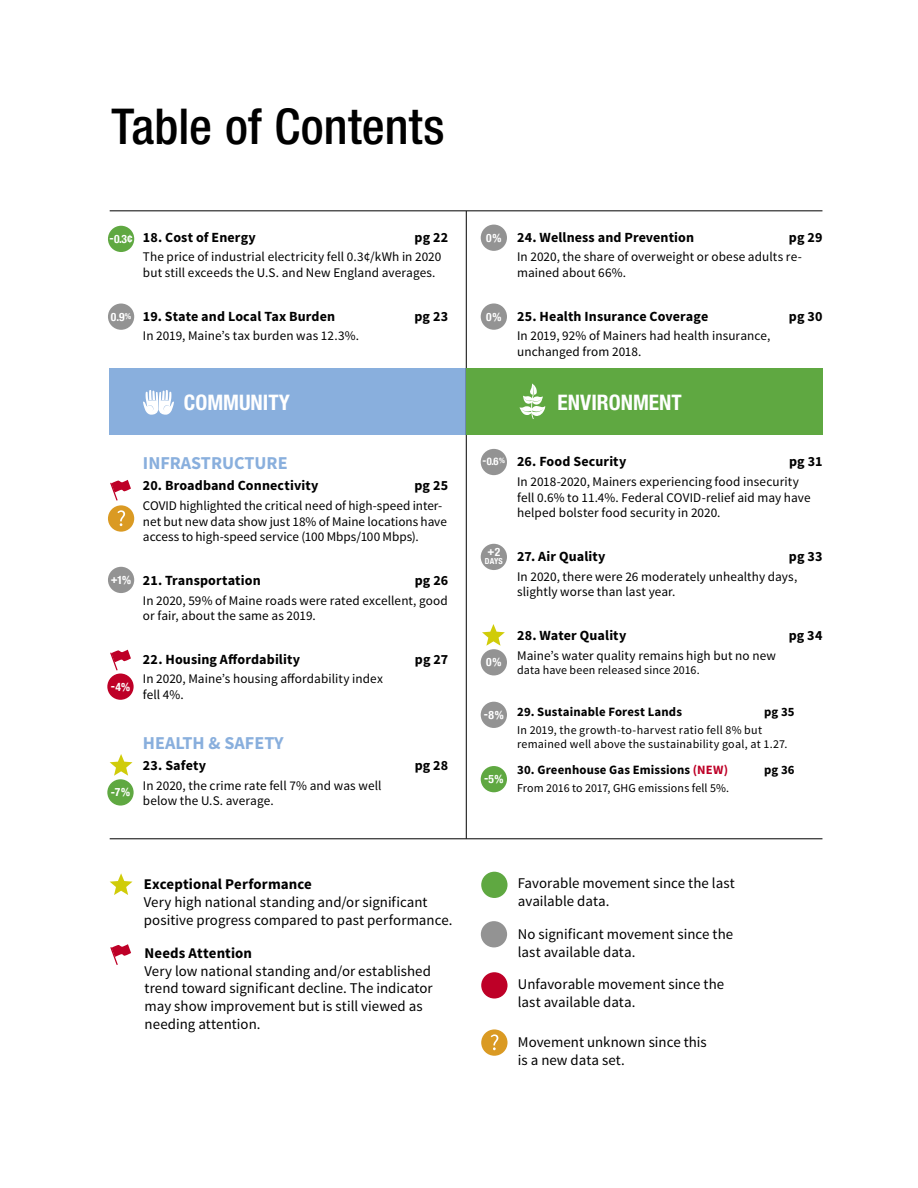
<style>
.page{position:relative;width:918px;height:1188px;background:#fff}
.page>*{position:absolute;margin:0;border:0;box-sizing:border-box;transform-origin:0 0}
.t1{font:500 condensed 49.5px "Helvetica Neue";color:#000}
.t2{font:700 condensed 21.45px "Helvetica Neue";color:#fff}
.t3{font:700 18.15px "Source Sans Pro";color:#89afdd}
.t4{font:14.85px/17.9px "Source Sans Pro";color:#000}
.t5{font:700 14.85px "Source Sans Pro";letter-spacing:.005em;color:#000}
.t6{font:700 14.1px "Source Sans Pro";letter-spacing:.01em;color:#000}
.t7{font:13.2px/15.6px "Source Sans Pro";letter-spacing:.005em;color:#000}
.t8{font:700 12.75px "Source Sans Pro";letter-spacing:.015em;color:#000}
.t9{font:12px/14.2px "Source Sans Pro";letter-spacing:.015em;color:#000}
.t10{font:700 condensed 11.55px "Helvetica Neue";color:#fff}
.t11{font:700 condensed 10.5px "Helvetica Neue";color:#fff}
.t12{font:700 condensed 8.25px "Helvetica Neue";color:#fff}
.s1{font-size:8.25px}
.s2{font-size:7.5px}
.s3{color:#be0027}
</style>
<div class="page">
<hr style="left:110px;top:839px;width:712px;height:1px;background:#000">
<div style="left:110px;top:368px;width:356px;height:67px;background:#89afdd"></div>
<svg style="left:143px;top:390px;width:31px;height:25px"></svg>
<hr style="left:466px;top:211px;width:1px;height:628px;background:#000">
<svg style="left:110px;top:944px;width:21px;height:21px"></svg>
<div style="left:481px;top:872px;width:27px;height:26px;background:#5fa841;border-radius:50%"></div>
<div style="left:481px;top:921px;width:26px;height:26px;background:#939393;border-radius:50%"></div>
<div style="left:481px;top:972px;width:27px;height:27px;background:#be0027;border-radius:50%"></div>
<div style="left:481px;top:1029px;width:27px;height:27px;background:#da9a23;border-radius:50%"></div>
<svg style="left:491px;top:1034px;width:7px;height:16px"></svg>
<svg style="left:110px;top:480px;width:21px;height:21px"></svg>
<svg style="left:110px;top:650px;width:21px;height:20px"></svg>
<div style="left:108px;top:567px;width:26px;height:26px;background:#939393;border-radius:50%"></div>
<div style="left:107px;top:674px;width:27px;height:26px;background:#be0027;border-radius:50%"></div>
<div style="left:107px;top:779px;width:27px;height:27px;background:#5fa841;border-radius:50%"></div>
<div style="left:481px;top:225px;width:26px;height:26px;background:#939393;border-radius:50%"></div>
<div style="left:481px;top:303px;width:26px;height:27px;background:#939393;border-radius:50%"></div>
<div style="left:481px;top:449px;width:26px;height:26px;background:#939393;border-radius:50%"></div>
<div style="left:481px;top:649px;width:26px;height:26px;background:#939393;border-radius:50%"></div>
<div style="left:481px;top:702px;width:26px;height:26px;background:#939393;border-radius:50%"></div>
<div style="left:481px;top:766px;width:26px;height:26px;background:#5fa841;border-radius:50%"></div>
<div style="left:481px;top:544px;width:26px;height:26px;background:#939393;border-radius:50%"></div>
<div style="left:108px;top:505px;width:26px;height:27px;background:#da9a23;border-radius:50%"></div>
<svg style="left:117px;top:510px;width:8px;height:16px"></svg>
<div style="left:108px;top:226px;width:26px;height:26px;background:#5fa841;border-radius:50%"></div>
<div style="left:108px;top:304px;width:26px;height:26px;background:#939393;border-radius:50%"></div>
<div style="left:466px;top:368px;width:357px;height:67px;background:#5fa841"></div>
<svg style="left:520px;top:383px;width:26px;height:36px"></svg>
<svg style="left:110px;top:754px;width:23px;height:22px"></svg>
<svg style="left:110px;top:873px;width:23px;height:22px"></svg>
<svg style="left:482px;top:624px;width:23px;height:22px"></svg>
<hr style="left:110px;top:211px;width:712px;height:1px;background:#000">
<h1 class="t1" style="left:112px;top:96px;width:335px">Table of Contents</h1>
<p class="t10" style="left:109px;top:229px;width:25px">-0.3¢</p>
<p class="t10" style="left:111px;top:307px;width:22px">0.9<span class="s1">%</span></p>
<p class="t6" style="left:143px;top:228px;width:114px">18. Cost of Energy</p>
<p class="t6" style="left:415px;top:228px;width:35px">pg 22</p>
<p class="t7" style="left:143px;top:249px;width:300px">The price of industrial electricity fell 0.3¢/kWh in 2020 but still exceeds the U.S. and New England averages.</p>
<p class="t6" style="left:143px;top:307px;width:194px">19. State and Local Tax Burden</p>
<p class="t6" style="left:415px;top:307px;width:35px">pg 23</p>
<p class="t7" style="left:143px;top:328px;width:218px">In 2019, Maine’s tax burden was 12.3%.</p>
<h2 class="t2" style="left:184px;top:389px;width:108px">COMMUNITY</h2>
<p class="t10" style="left:111px;top:570px;width:22px">+1%</p>
<p class="t10" style="left:111px;top:677px;width:21px">-4%</p>
<p class="t10" style="left:111px;top:783px;width:21px">-7%</p>
<h3 class="t3" style="left:143px;top:451px;width:146px">INFRASTRUCTURE</h3>
<p class="t6" style="left:143px;top:477px;width:177px">20. Broadband Connectivity</p>
<p class="t6" style="left:415px;top:477px;width:35px">pg 25</p>
<p class="t7" style="left:143px;top:498px;width:305px">COVID highlighted the critical need of high-speed inter&shy;net but new data show just 18% of Maine locations have access to high-speed service (100 Mbps/100 Mbps).</p>
<p class="t6" style="left:143px;top:571px;width:119px">21. Transportation</p>
<p class="t6" style="left:415px;top:571px;width:35px">pg 26</p>
<p class="t7" style="left:143px;top:593px;width:307px">In 2020, 59% of Maine roads were rated excellent, good or fair, about the same as 2019.</p>
<p class="t6" style="left:143px;top:650px;width:159px">22. Housing Affordability</p>
<p class="t6" style="left:415px;top:650px;width:35px">pg 27</p>
<p class="t7" style="left:143px;top:671px;width:242px">In 2020, Maine’s housing affordability index fell 4%.</p>
<h3 class="t3" style="left:143px;top:731px;width:142px">HEALTH &amp; SAFETY</h3>
<p class="t6" style="left:143px;top:756px;width:65px">23. Safety</p>
<p class="t6" style="left:415px;top:756px;width:35px">pg 28</p>
<p class="t7" style="left:143px;top:778px;width:240px">In 2020, the crime rate fell 7% and was well below the U.S. average.</p>
<p class="t5" style="left:144px;top:875px;width:170px">Exceptional Performance</p>
<p class="t4" style="left:144px;top:893px;width:310px">Very high national standing and/or significant positive progress compared to past performance.</p>
<p class="t5" style="left:145px;top:943px;width:109px">Needs Attention</p>
<p class="t4" style="left:145px;top:962px;width:290px">Very low national standing and/or established trend toward significant decline. The indicator may show improvement but is still viewed as needing attention.</p>
<p class="t10" style="left:486px;top:228px;width:17px">0%</p>
<p class="t10" style="left:486px;top:307px;width:17px">0%</p>
<p class="t6" style="left:517px;top:228px;width:179px">24. Wellness and Prevention</p>
<p class="t6" style="left:789px;top:228px;width:35px">pg 29</p>
<p class="t7" style="left:517px;top:249px;width:286px">In 2020, the share of overweight or obese adults re&shy;mained about 66%.</p>
<p class="t6" style="left:517px;top:307px;width:193px">25. Health Insurance Coverage</p>
<p class="t6" style="left:789px;top:307px;width:35px">pg 30</p>
<p class="t7" style="left:517px;top:328px;width:255px">In 2019, 92% of Mainers had health insurance, unchanged from 2018.</p>
<h2 class="t2" style="left:558px;top:389px;width:126px">ENVIRONMENT</h2>
<p class="t11" style="left:483px;top:452px;width:24px">-0.6<span class="s2">%</span></p>
<p class="t10" style="left:487px;top:542px;width:14px">+2</p>
<p class="t12" style="left:485px;top:555px;width:19px">DAYS</p>
<p class="t10" style="left:486px;top:653px;width:17px">0%</p>
<p class="t10" style="left:484px;top:705px;width:21px">-8%</p>
<p class="t10" style="left:484px;top:769px;width:21px">-5%</p>
<p class="t6" style="left:517px;top:453px;width:111px">26. Food Security</p>
<p class="t6" style="left:789px;top:453px;width:35px">pg 31</p>
<p class="t7" style="left:517px;top:474px;width:295px">In 2018-2020, Mainers experiencing food insecurity fell 0.6% to 11.4%. Federal COVID-relief aid may have helped bolster food security in 2020.</p>
<p class="t6" style="left:517px;top:547px;width:90px">27. Air Quality</p>
<p class="t6" style="left:789px;top:547px;width:35px">pg 33</p>
<p class="t7" style="left:517px;top:569px;width:282px">In 2020, there were 26 moderately unhealthy days, slightly worse than last year.</p>
<p class="t6" style="left:517px;top:626px;width:111px">28. Water Quality</p>
<p class="t6" style="left:789px;top:626px;width:35px">pg 34</p>
<p class="t7" style="left:517px;top:648px;width:260px">Maine’s water quality remains high but no new</p>
<p class="t9" style="left:517px;top:663px;width:184px">data have been released since 2016.</p>
<p class="t8" style="left:517px;top:704px;width:166px">29. Sustainable Forest Lands</p>
<p class="t8" style="left:764px;top:704px;width:32px">pg 35</p>
<p class="t9" style="left:517px;top:723px;width:272px">In 2019, the growth-to-harvest ratio fell 8% but remained well above the sustainability goal, at 1.27.</p>
<p class="t8" style="left:517px;top:762px;width:212px">30. Greenhouse Gas Emissions <span class="s3">(NEW)</span></p>
<p class="t8" style="left:764px;top:762px;width:32px">pg 36</p>
<p class="t9" style="left:517px;top:781px;width:214px">From 2016 to 2017, GHG emissions fell 5%.</p>
<p class="t4" style="left:518px;top:875px;width:218px">Favorable movement since the last available data.</p>
<p class="t4" style="left:518px;top:925px;width:217px">No significant movement since the last available data.</p>
<p class="t4" style="left:518px;top:976px;width:208px">Unfavorable movement since the last available data.</p>
<p class="t4" style="left:518px;top:1034px;width:190px">Movement unknown since this is a new data set.</p>
</div>
